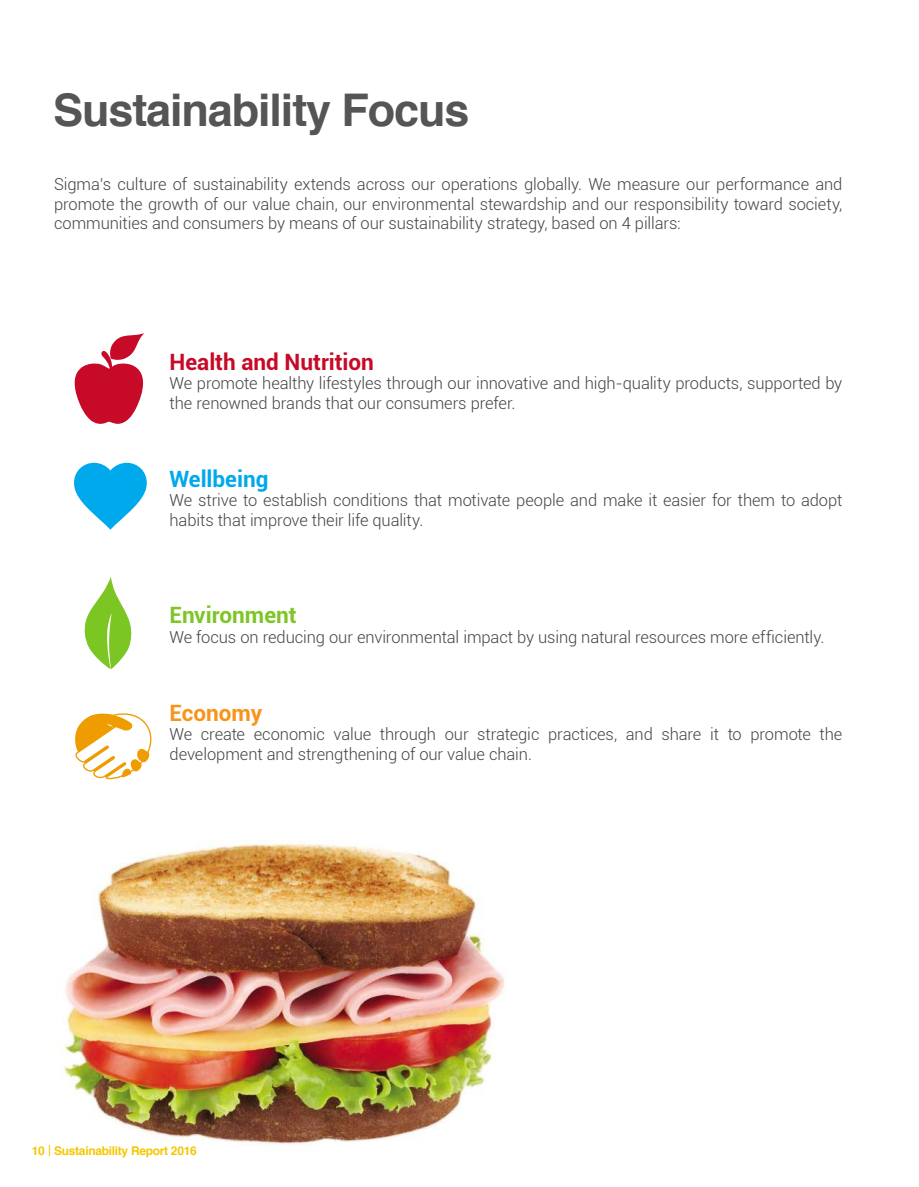
<style>
.page{position:relative;width:919px;height:1187px;background:#fff}
.page>*{position:absolute;margin:0;border:0;box-sizing:border-box;transform-origin:0 0}
.t1{font:700 45px "Helvetica";letter-spacing:-.025em;color:#555}
.t2{font:700 22.5px "Roboto";color:#c60a27}
.t3{font:700 22.5px "Roboto";color:#7dc626}
.t4{font:700 22.5px "Roboto";color:#00a9ec}
.t5{font:700 22.5px "Roboto";color:#f7941c}
.t6{font:300 16.5px/19.5px "Roboto";letter-spacing:-.005em;color:#434343}
.t7{font:700 12px "Helvetica";letter-spacing:-.025em;color:#f5c700}
.s1{font-family:"Stellar";font-weight:500}
</style>
<div class="page">
<img style="left:63px;top:843px;width:444px;height:303px">
<svg style="left:84px;top:577px;width:48px;height:93px"></svg>
<svg style="left:74px;top:333px;width:70px;height:91px"></svg>
<svg style="left:74px;top:463px;width:73px;height:66px"></svg>
<svg style="left:75px;top:713px;width:77px;height:67px"></svg>
<h1 class="t1" style="left:53px;top:73px;width:418px">Sustainability Focus</h1>
<p class="t6" style="left:54px;top:174px;width:789px;text-align:justify">Sigma’s culture of sustainability extends across our operations globally. We measure our performance and promote the growth of our value chain, our environmental stewardship and our responsibility toward society, communities and consumers by means of our sustainability strategy, based on 4 pillars:</p>
<h2 class="t2" style="left:170px;top:346px;width:206px">Health and Nutrition</h2>
<p class="t6" style="left:170px;top:373px;width:674px">We promote healthy lifestyles through our innovative and high-quality products, supported by the renowned brands that our consumers prefer.</p>
<h2 class="t4" style="left:170px;top:463px;width:100px">Wellbeing</h2>
<p class="t6" style="left:170px;top:490px;width:674px">We strive to establish conditions that motivate people and make it easier for them to adopt habits that improve their life quality.</p>
<h2 class="t3" style="left:170px;top:599px;width:129px">Environment</h2>
<p class="t6" style="left:170px;top:626px;width:656px">We focus on reducing our environmental impact by using natural resources more efficiently.</p>
<h2 class="t5" style="left:170px;top:697px;width:94px">Economy</h2>
<p class="t6" style="left:170px;top:724px;width:674px">We create economic value through our strategic practices, and share it to promote the development and strengthening of our value chain.</p>
<p class="t7" style="left:32px;top:1141px;width:166px">10 <span class="s1">|</span> Sustainability Report 2016</p>
</div>
